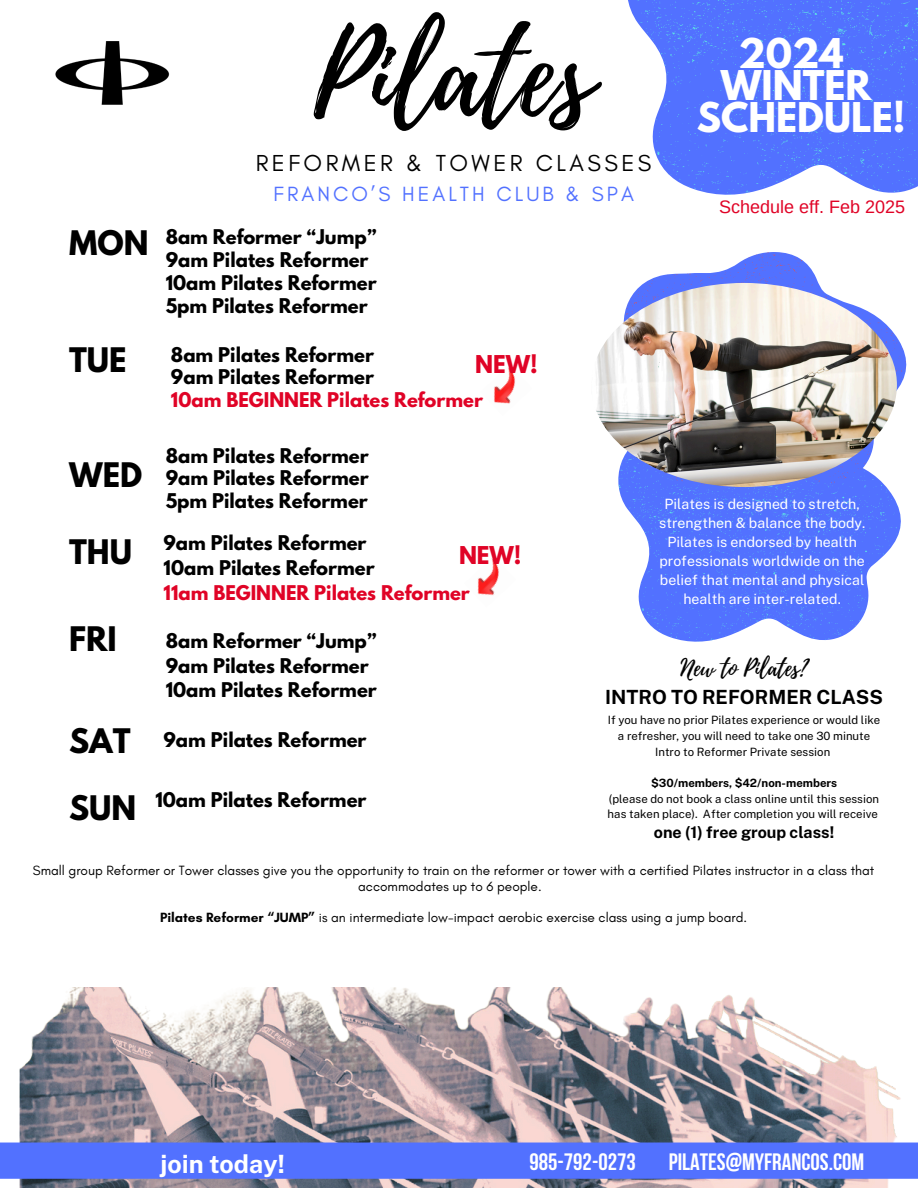
<style>
.page{position:relative;width:918px;height:1188px;background:#fff}
.page>*{position:absolute;margin:0;border:0;box-sizing:border-box;transform-origin:0 0}
.t1{font:115.35px "Playlist Script";color:#000}
.t2{font:700 36.3px/32px "League Spartan";color:#fff;text-align:center}
.t3{font:700 30px "League Spartan";color:#000}
.t4{font:700 25.2px "Public Sans";color:#fff}
.t5{font:700 23.7px "Bebas Neue";color:#fff}
.t6{font:23.55px "Glacial Indifference";letter-spacing:.145em;color:#000}
.t7{font:23.1px "Playlist Script";color:#000}
.t8{font:700 21.75px "League Spartan";color:#e00326}
.t9{font:21px "Glacial Indifference";letter-spacing:.145em;color:#5271ff}
.t10{font:700 19.5px "Public Sans";color:#000}
.t11{font:700 18px "League Spartan";color:#000}
.t12{font:700 18px "League Spartan";color:#e00326}
.t13{font:18px "Arimo";color:#e00326}
.t14{font:700 16.2px "Public Sans";color:#000}
.t15{font:14.1px/19.2px "Public Sans";color:#fff;text-align:center}
.t16{font:13.65px/15.8px "Glacial Indifference";color:#000;text-align:center}
.t17{font:11.4px/15.6px "Public Sans";color:#000;text-align:center}
.t18{font:700 11.4px "Public Sans";color:#000}
.s1{font-weight:700}
</style>
<div class="page">
<img style="left:0;top:988px;width:918px;height:200px">
<svg style="left:618px;top:487px;width:283px;height:155px;fill:#5271ff"></svg>
<svg style="left:614px;top:319px;width:293px;height:168px"></svg>
<svg style="left:624px;top:252px;width:282px;height:233px"></svg>
<img style="left:591px;top:283px;width:306px;height:204px;border-radius:50%">
<div style="left:0;top:1143px;width:918px;height:36px;background:#5271ff"></div>
<img style="left:55px;top:41px;width:115px;height:64px">
<svg style="left:628px;top:0;width:290px;height:195px;fill:#5271ff"></svg>
<img style="left:494px;top:367px;width:22px;height:37px">
<img style="left:477px;top:558px;width:22px;height:38px">
<p class="t3" style="left:69px;top:228px;width:81px">MON</p>
<p class="t3" style="left:69px;top:345px;width:59px">TUE</p>
<p class="t1" style="left:314px;top:-7px;width:281px">Pilates</p>
<p class="t6" style="left:256px;top:148px;width:397px">REFORMER &amp; TOWER CLASSES</p>
<p class="t9" style="left:274px;top:181px;width:362px">FRANCO’S HEALTH CLUB &amp; SPA</p>
<h6 class="t11" style="left:166px;top:228px;width:212px">8am Reformer “Jump”</h6>
<p class="t11" style="left:166px;top:251px;width:204px">9am Pilates Reformer</p>
<h3 class="t11" style="left:166px;top:274px;width:212px">10am Pilates Reformer</h3>
<p class="t11" style="left:166px;top:297px;width:204px">5pm Pilates Reformer</p>
<p class="t11" style="left:171px;top:345px;width:205px">8am Pilates Reformer</p>
<h3 class="t11" style="left:171px;top:368px;width:205px">9am Pilates Reformer</h3>
<p class="t12" style="left:171px;top:390px;width:314px">10am BEGINNER Pilates Reformer</p>
<p class="t8" style="left:475px;top:353px;width:64px">NEW!</p>
<p class="t2" style="left:697px;top:42px;width:210px">2024<br>WINTER<br>SCHEDULE!</p>
<p class="t13" style="left:719px;top:196px;width:187px">Schedule eff. Feb 2025</p>
<p class="t3" style="left:69px;top:460px;width:75px">WED</p>
<p class="t3" style="left:69px;top:537px;width:65px">THU</p>
<p class="t11" style="left:166px;top:446px;width:205px">8am Pilates Reformer</p>
<p class="t11" style="left:166px;top:469px;width:205px">9am Pilates Reformer</p>
<p class="t11" style="left:166px;top:491px;width:204px">5pm Pilates Reformer</p>
<p class="t11" style="left:164px;top:534px;width:205px">9am Pilates Reformer</p>
<h5 class="t11" style="left:164px;top:559px;width:213px">10am Pilates Reformer</h5>
<p class="t12" style="left:164px;top:584px;width:308px">11am BEGINNER Pilates Reformer</p>
<h3 class="t8" style="left:459px;top:544px;width:64px">NEW!</h3>
<p class="t15" style="left:659px;top:494px;width:208px">Pilates is designed to stretch, strengthen &amp; balance the body.<br>Pilates is endorsed by health professionals worldwide on the belief that mental and physical health are inter-related.</p>
<h3 class="t3" style="left:69px;top:624px;width:49px">FRI</h3>
<p class="t11" style="left:166px;top:632px;width:213px">8am Reformer “Jump”</p>
<h2 class="t11" style="left:166px;top:657px;width:205px">9am Pilates Reformer</h2>
<h1 class="t11" style="left:166px;top:681px;width:213px">10am Pilates Reformer</h1>
<h5 class="t3" style="left:69px;top:726px;width:63px">SAT</h5>
<p class="t11" style="left:164px;top:731px;width:205px">9am Pilates Reformer</p>
<p class="t3" style="left:69px;top:793px;width:69px">SUN</p>
<p class="t11" style="left:155px;top:790px;width:213px">10am Pilates Reformer</p>
<h3 class="t7" style="left:681px;top:651px;width:129px">New to Pilates?</h3>
<p class="t10" style="left:605px;top:686px;width:279px">INTRO TO REFORMER CLASS</p>
<p class="t17" style="left:608px;top:713px;width:274px">If you have no prior Pilates experience or would like a refresher, you will need to take one 30 minute<br>Intro to Reformer Private session</p>
<p class="t18" style="left:651px;top:776px;width:188px">$30/members, $42/non-members</p>
<p class="t17" style="left:608px;top:791px;width:273px;text-align:left">(please do not book a class online until this session has taken place). After completion you will receive</p>
<p class="t14" style="left:654px;top:823px;width:182px">one (1) free group class!</p>
<p class="t16" style="left:33px;top:863px;width:843px">Small group Reformer or Tower classes give you the opportunity to train on the reformer or tower with a certified Pilates instructor in a class that accommodates up to 6 people.</p>
<p class="t16" style="left:160px;top:910px;width:589px"><span class="s1">Pilates Reformer “JUMP”</span> is an intermediate low-impact aerobic exercise class using a jump board.</p>
<h3 class="t4" style="left:160px;top:1149px;width:126px">join today!</h3>
<h3 class="t5" style="left:530px;top:1152px;width:108px">985-792-0273</h3>
<h3 class="t5" style="left:669px;top:1152px;width:197px">PILATES@MYFRANCOS.COM</h3>
</div>
